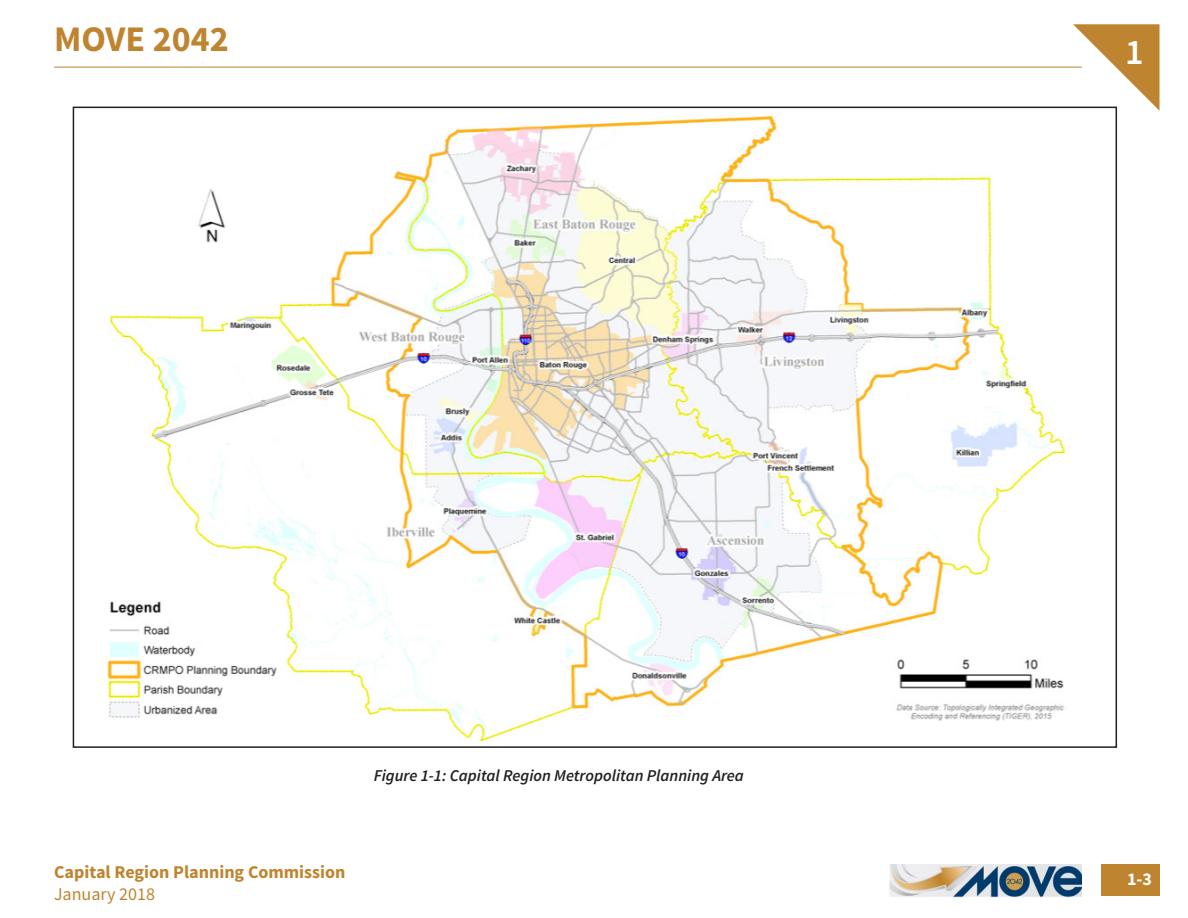
<style>
.page{position:relative;width:1188px;height:918px;background:#fff}
.page>*{position:absolute;margin:0;border:0;box-sizing:border-box;transform-origin:0 0}
.t1{font:700 36px "Source Sans Pro";color:#bf842f}
.t2{font:600 36px "Source Sans Pro";color:#fff}
.t3{font:700 18px "Source Sans Pro";color:#bf842f}
.t4{font:18px "Source Sans Pro";color:#bf842f}
.t5{font:700 18px "Source Sans Pro";color:#fff}
.t6{font:italic 600 16.5px "Source Sans Pro";color:#231f20}
</style>
<div class="page">
<div style="left:1101px;top:865px;width:59px;height:31px;background:#bf842f"></div>
<img style="left:889px;top:865px;width:193px;height:33px">
<svg style="left:1073px;top:24px;width:87px;height:87px"></svg>
<hr style="left:54px;top:67px;width:1028px;height:1px;background:#bf842f">
<img style="left:107px;top:110px;width:1007px;height:632px">
<p class="t1" style="left:54px;top:16px;width:176px">MOVE 2042</p>
<p class="t6" style="left:374px;top:765px;width:372px">Figure 1-1: Capital Region Metropolitan Planning Area</p>
<p class="t3" style="left:54px;top:860px;width:293px">Capital Region Planning Commission</p>
<p class="t4" style="left:54px;top:882px;width:103px">January 2018</p>
<p class="t2" style="left:1125px;top:29px;width:20px">1</p>
<p class="t5" style="left:1127px;top:868px;width:26px">1-3</p>
</div>
